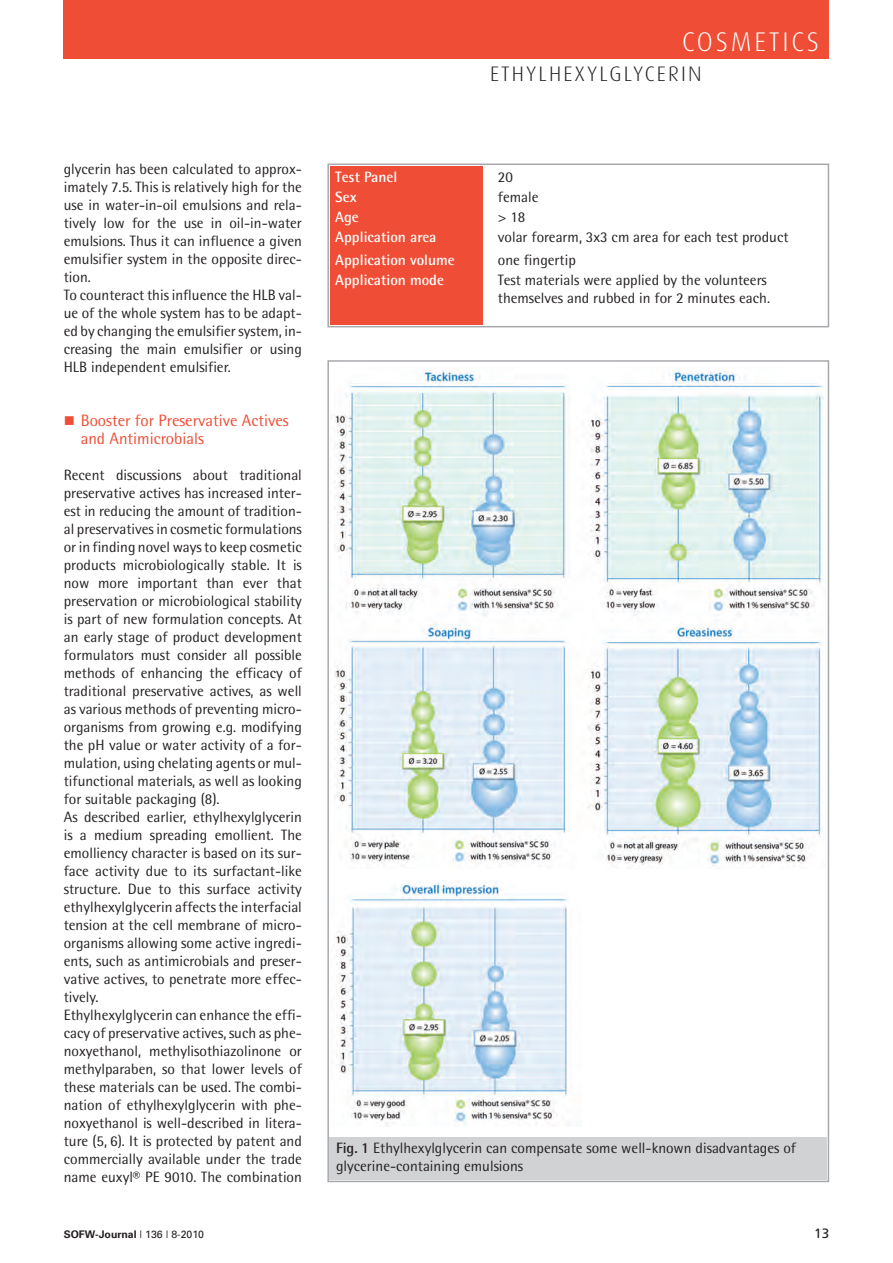
<style>
.page{position:relative;width:893px;height:1263px;background:#fff}
.page>*{position:absolute;margin:0;border:0;box-sizing:border-box;transform-origin:0 0}
.t1{font:300 27px "Dax";letter-spacing:.1em;color:#fff}
.t2{font:300 21px "Dax";letter-spacing:.1em;color:#231f20}
.t3{font:16.5px/18px "Rotis Semi Sans";color:#ef4d35}
.t4{font:15px/18px "Rotis Semi Sans";color:#231f20}
.t5{font:700 15px "Rotis Semi Sans";color:#fff}
.t6{font:13.5px "Frutiger";color:#231f20}
.t7{font:700 10.5px "Univers";color:#231f20}
.s1{font-weight:700}
.s2{font-weight:400}
</style>
<div class="page">
<div style="left:64px;top:0;width:765px;height:58px;background:#ef4d35"></div>
<div style="left:330px;top:166px;width:152px;height:159px;background:#ef4d35"></div>
<div style="left:327px;top:164px;width:502px;height:163px;border:2px solid #a8a9ad"></div>
<div style="left:330px;top:1137px;width:497px;height:43px;background:#d1d2d4"></div>
<img style="left:331px;top:367px;width:495px;height:502px">
<img style="left:336px;top:880px;width:232px;height:245px">
<h1 class="t1" style="left:682px;top:32px;width:139px">COSMETICS</h1>
<h2 class="t2" style="left:490px;top:66px;width:213px">ETHYLHEXYLGLYCERIN</h2>
<p class="t4" style="left:64px;top:161px;width:240px">glycerin has been calculated to approx&shy;imately 7.5. This is relatively high for the use in water-in-oil emulsions and rela&shy;tively low for the use in oil-in-water emulsions. Thus it can influence a given emulsifier system in the opposite direc&shy;tion.<br>To counteract this influence the HLB val&shy;ue of the whole system has to be adapt&shy;ed by changing the emulsifier system, in&shy;creasing the main emulsifier or using HLB independent emulsifier.</p>
<p class="t3" style="left:81px;top:413px;width:209px">Booster for Preservative Actives and Antimicrobials</p>
<p class="t4" style="left:64px;top:467px;width:240px">Recent discussions about traditional preservative actives has increased inter&shy;est in reducing the amount of tradition&shy;al preservatives in cosmetic formulations or in finding novel ways to keep cosmetic products microbiologically stable. It is now more important than ever that preservation or microbiological stability is part of new formulation concepts. At an early stage of product development formulators must consider all possible methods of enhancing the efficacy of traditional preservative actives, as well as various methods of preventing micro&shy;organisms from growing e.g. modifying the pH value or water activity of a for&shy;mulation, using chelating agents or mul&shy;tifunctional materials, as well as looking for suitable packaging (8).<br>As described earlier, ethylhexylglycerin is a medium spreading emollient. The emolliency character is based on its sur&shy;face activity due to its surfactant-like structure. Due to this surface activity ethylhexylglycerin affects the interfacial tension at the cell membrane of micro&shy;organisms allowing some active ingredi&shy;ents, such as antimicrobials and preser&shy;vative actives, to penetrate more effec&shy;tively.<br>Ethylhexylglycerin can enhance the effi&shy;cacy of preservative actives, such as phe&shy;noxyethanol, methylisothiazolinone or methylparaben, so that lower levels of these materials can be used. The combi&shy;nation of ethylhexylglycerin with phe&shy;noxyethanol is well-described in litera&shy;ture (5, 6). It is protected by patent and commercially available under the trade name euxyl® PE 9010. The combination</p>
<p class="t5" style="left:335px;top:172px;width:63px">Test Panel</p>
<p class="t4" style="left:498px;top:169px;width:17px">20</p>
<p class="t5" style="left:335px;top:192px;width:23px">Sex</p>
<p class="t4" style="left:498px;top:190px;width:42px">female</p>
<p class="t5" style="left:335px;top:212px;width:25px">Age</p>
<p class="t4" style="left:498px;top:210px;width:29px">&gt; 18</p>
<p class="t5" style="left:335px;top:232px;width:103px">Application area</p>
<p class="t4" style="left:498px;top:230px;width:292px">volar forearm, 3x3 cm area for each test product</p>
<p class="t5" style="left:335px;top:254px;width:121px">Application volume</p>
<p class="t4" style="left:498px;top:252px;width:79px">one fingertip</p>
<p class="t5" style="left:335px;top:274px;width:110px">Application mode</p>
<p class="t4" style="left:498px;top:272px;width:274px">Test materials were applied by the volunteers themselves and rubbed in for 2 minutes each.</p>
<p class="t4" style="left:336px;top:1140px;width:462px"><span class="s1">Fig. 1</span> Ethylhexylglycerin can compensate some well-known disadvantages of glycerine-containing emulsions</p>
<p class="t7" style="left:64px;top:1230px;width:142px">SOFW-Journal <span class="s2">| 136 | 8-2010</span></p>
<p class="t6" style="left:814px;top:1227px;width:17px">13</p>
</div>
